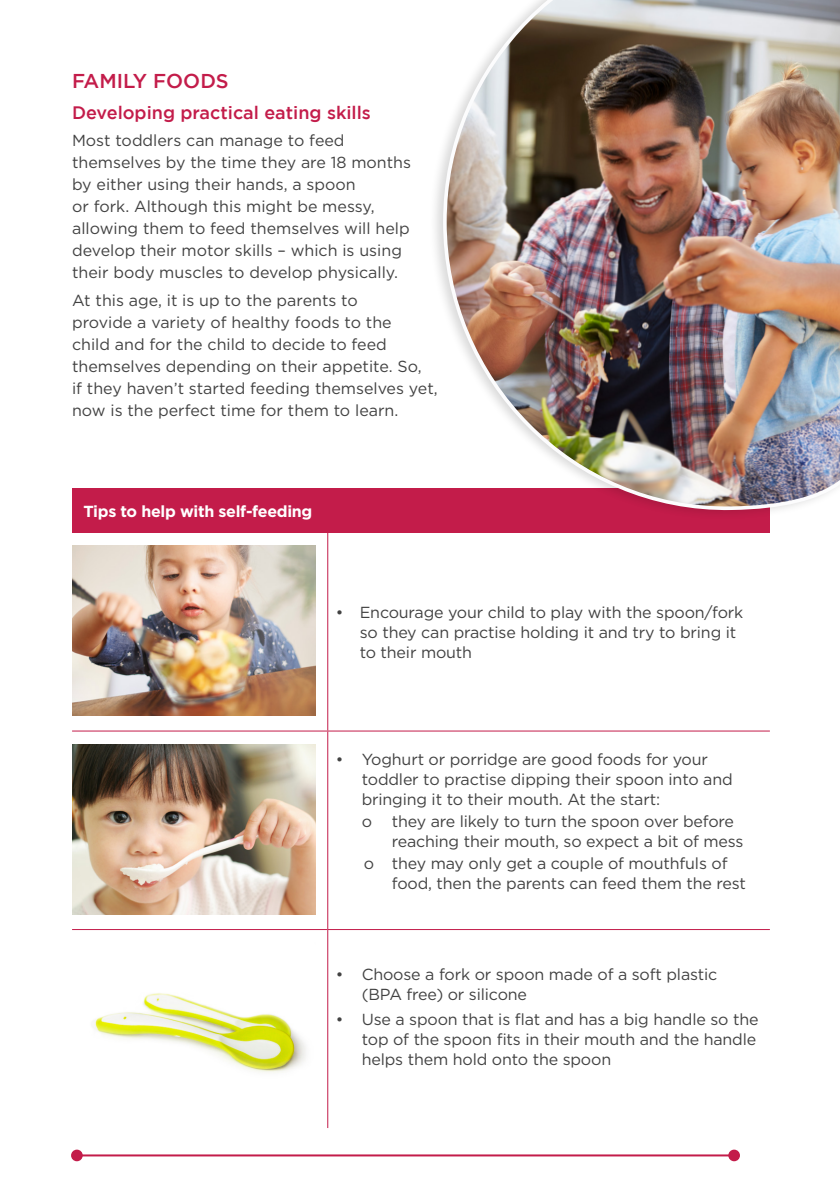
<style>
.page{position:relative;width:840px;height:1191px;background:#fff}
.page>*{position:absolute;margin:0;border:0;box-sizing:border-box;transform-origin:0 0}
.t1{font:20px "Gotham HTF Medium 2";color:#c31c4a}
.t2{font:18px "Gotham HTF Medium 2";color:#c31c4a}
.t3{font:16px/22px "Gotham";letter-spacing:-.01em;color:#424242}
.t4{font:700 16px "Gotham";letter-spacing:-.02em;color:#fff}
</style>
<div class="page">
<div style="left:72px;top:487px;width:697px;height:45px;background:#c31c4a"></div>
<hr style="left:327px;top:532px;width:1px;height:198px;background:#c31c4a">
<hr style="left:72px;top:730px;width:255px;height:1px;background:#c31c4a">
<hr style="left:327px;top:730px;width:442px;height:1px;background:#c31c4a">
<hr style="left:327px;top:731px;width:1px;height:198px;background:#c31c4a">
<hr style="left:72px;top:929px;width:255px;height:1px;background:#c31c4a">
<hr style="left:327px;top:929px;width:442px;height:1px;background:#c31c4a">
<hr style="left:327px;top:930px;width:1px;height:198px;background:#c31c4a">
<div style="left:428px;top:0;width:411px;height:521px;background:#000;opacity:.15"></div>
<img style="left:441px;top:0;width:398px;height:511px">
<div style="left:72px;top:1150px;width:10px;height:10px;background:#c31c4a;border-radius:50%"></div>
<div style="left:71px;top:1149px;width:12px;height:12px;border:2px solid #c31c4a;border-radius:50%"></div>
<hr style="left:77px;top:1154px;width:658px;height:2px;background:#c31c4a">
<div style="left:729px;top:1150px;width:9px;height:10px;background:#c31c4a;border-radius:50%"></div>
<div style="left:728px;top:1149px;width:11px;height:12px;border:2px solid #c31c4a;border-radius:50%"></div>
<img style="left:72px;top:546px;width:244px;height:170px">
<img style="left:72px;top:744px;width:244px;height:170px">
<img style="left:93px;top:993px;width:213px;height:80px">
<p class="t1" style="left:72px;top:70px;width:158px">FAMILY FOODS</p>
<p class="t2" style="left:72px;top:102px;width:300px">Developing practical eating skills</p>
<p class="t3" style="left:72px;top:129px;width:340px">Most toddlers can manage to feed themselves by the time they are 18 months by either using their hands, a spoon<br>or fork. Although this might be messy, allowing them to feed themselves will help develop their motor skills – which is using their body muscles to develop physically.</p>
<p class="t3" style="left:72px;top:289px;width:367px">At this age, it is up to the parents to<br>provide a variety of healthy foods to the<br>child and for the child to decide to feed themselves depending on their appetite. So,<br>if they haven’t started feeding themselves yet, now is the perfect time for them to learn.</p>
<p class="t4" style="left:83px;top:500px;width:230px">Tips to help with self-feeding</p>
<p class="t3" style="left:359px;top:602px;width:385px;line-height:20px;text-indent:-24px">• Encourage your child to play with the spoon/fork so they can practise holding it and try to bring it to their mouth</p>
<p class="t3" style="left:361px;top:748px;width:372px;line-height:20px;text-indent:-26px">• Yoghurt or porridge are good foods for your toddler to practise dipping their spoon into and bringing it to their mouth. At the start:</p>
<p class="t3" style="left:391px;top:810px;width:353px;line-height:20px;text-indent:-30px">o they are likely to turn the spoon over before reaching their mouth, so expect a bit of mess</p>
<p class="t3" style="left:391px;top:852px;width:355px;line-height:20px;text-indent:-28px">o they may only get a couple of mouthfuls of food, then the parents can feed them the rest</p>
<p class="t3" style="left:361px;top:963px;width:357px;line-height:20px;text-indent:-26px">• Choose a fork or spoon made of a soft plastic (BPA free) or silicone</p>
<p class="t3" style="left:361px;top:1009px;width:398px;line-height:20px;text-indent:-26px">• Use a spoon that is flat and has a big handle so the top of the spoon fits in their mouth and the handle helps them hold onto the spoon</p>
</div>
